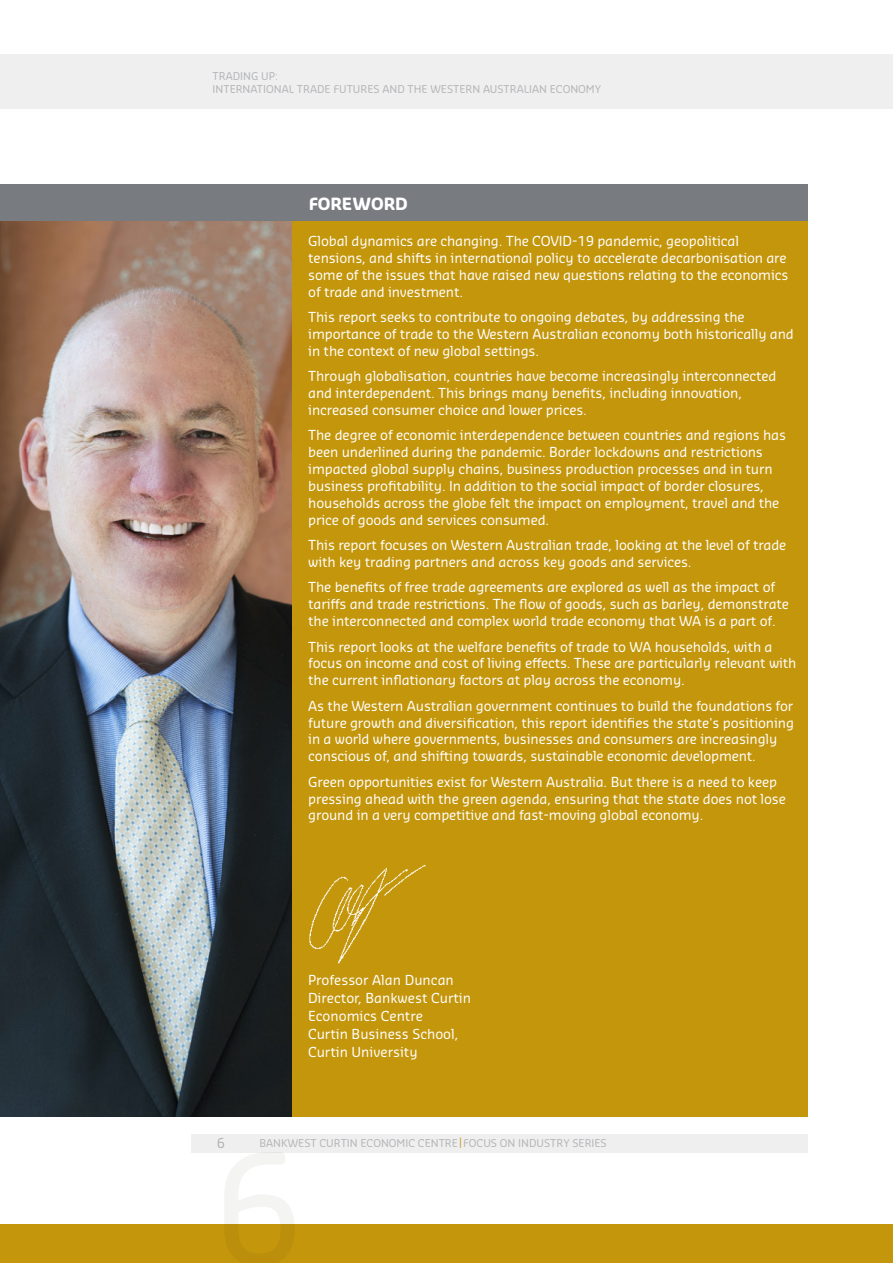
<style>
.page{position:relative;width:893px;height:1263px;background:#fff}
.page>*{position:absolute;margin:0;border:0;box-sizing:border-box;transform-origin:0 0}
.t1{font:700 16.5px "Sansa Soft Pro";color:#fff}
.t2{font:13.5px/16.8px "Sansa Soft Pro";letter-spacing:-.01em;color:#fff}
.t3{font:13.5px "Sansa Soft Pro";color:#b3b6b9}
.t4{font:10.5px/13.5px "Sansa Soft Pro";color:#b3b6b9}
.s1{color:#c4960c}
</style>
<div class="page">
<div style="left:0;top:54px;width:893px;height:54px;background:#f0efef"></div>
<div style="left:0;top:1224px;width:893px;height:39px;background:#c4960c"></div>
<img style="left:0;top:220px;width:293px;height:896px">
<div style="left:293px;top:216px;width:515px;height:900px;background:#c4960c"></div>
<img style="left:309px;top:864px;width:117px;height:100px">
<div style="left:0;top:185px;width:808px;height:35px;background:#787c81"></div>
<div style="left:191px;top:1134px;width:617px;height:18px;background:#f0efef"></div>
<p class="t4" style="left:213px;top:69px;width:390px">TRADING UP:<br>INTERNATIONAL TRADE FUTURES AND THE WESTERN AUSTRALIAN ECONOMY</p>
<p class="t1" style="left:309px;top:193px;width:101px">FOREWORD</p>
<p class="t2" style="left:308px;top:232px;width:482px">Global dynamics are changing. The COVID-19 pandemic, geopolitical tensions, and shifts in international policy to accelerate decarbonisation are some of the issues that have raised new questions relating to the economics of trade and investment.</p>
<p class="t2" style="left:308px;top:308px;width:487px">This report seeks to contribute to ongoing debates, by addressing the importance of trade to the Western Australian economy both historically and in the context of new global settings.</p>
<p class="t2" style="left:308px;top:367px;width:470px">Through globalisation, countries have become increasingly interconnected and interdependent. This brings many benefits, including innovation, increased consumer choice and lower prices.</p>
<p class="t2" style="left:308px;top:426px;width:479px">The degree of economic interdependence between countries and regions has been underlined during the pandemic. Border lockdowns and restrictions impacted global supply chains, business production processes and in turn business profitability. In addition to the social impact of border closures, households across the globe felt the impact on employment, travel and the price of goods and services consumed.</p>
<p class="t2" style="left:308px;top:536px;width:480px">This report focuses on Western Australian trade, looking at the level of trade with key trading partners and across key goods and services.</p>
<p class="t2" style="left:308px;top:578px;width:482px">The benefits of free trade agreements are explored as well as the impact of tariffs and trade restrictions. The flow of goods, such as barley, demonstrate the interconnected and complex world trade economy that WA is a part of.</p>
<p class="t2" style="left:308px;top:637px;width:490px">This report looks at the welfare benefits of trade to WA households, with a focus on income and cost of living effects. These are particularly relevant with the current inflationary factors at play across the economy.</p>
<p class="t2" style="left:308px;top:697px;width:487px">As the Western Australian government continues to build the foundations for future growth and diversification, this report identifies the state's positioning in a world where governments, businesses and consumers are increasingly conscious of, and shifting towards, sustainable economic development.</p>
<p class="t2" style="left:308px;top:773px;width:479px">Green opportunities exist for Western Australia. But there is a need to keep pressing ahead with the green agenda, ensuring that the state does not lose ground in a very competitive and fast-moving global economy.</p>
<p class="t2" style="left:308px;top:971px;width:164px;line-height:18px">Professor Alan Duncan<br>Director, Bankwest Curtin<br>Economics Centre<br>Curtin Business School,<br>Curtin University</p>
<p class="t3" style="left:217px;top:1134px;width:10px">6</p>
<p class="t4" style="left:259px;top:1136px;width:349px">BANKWEST CURTIN ECONOMIC CENTRE <span class="s1">|</span> FOCUS ON INDUSTRY SERIES</p>
</div>
